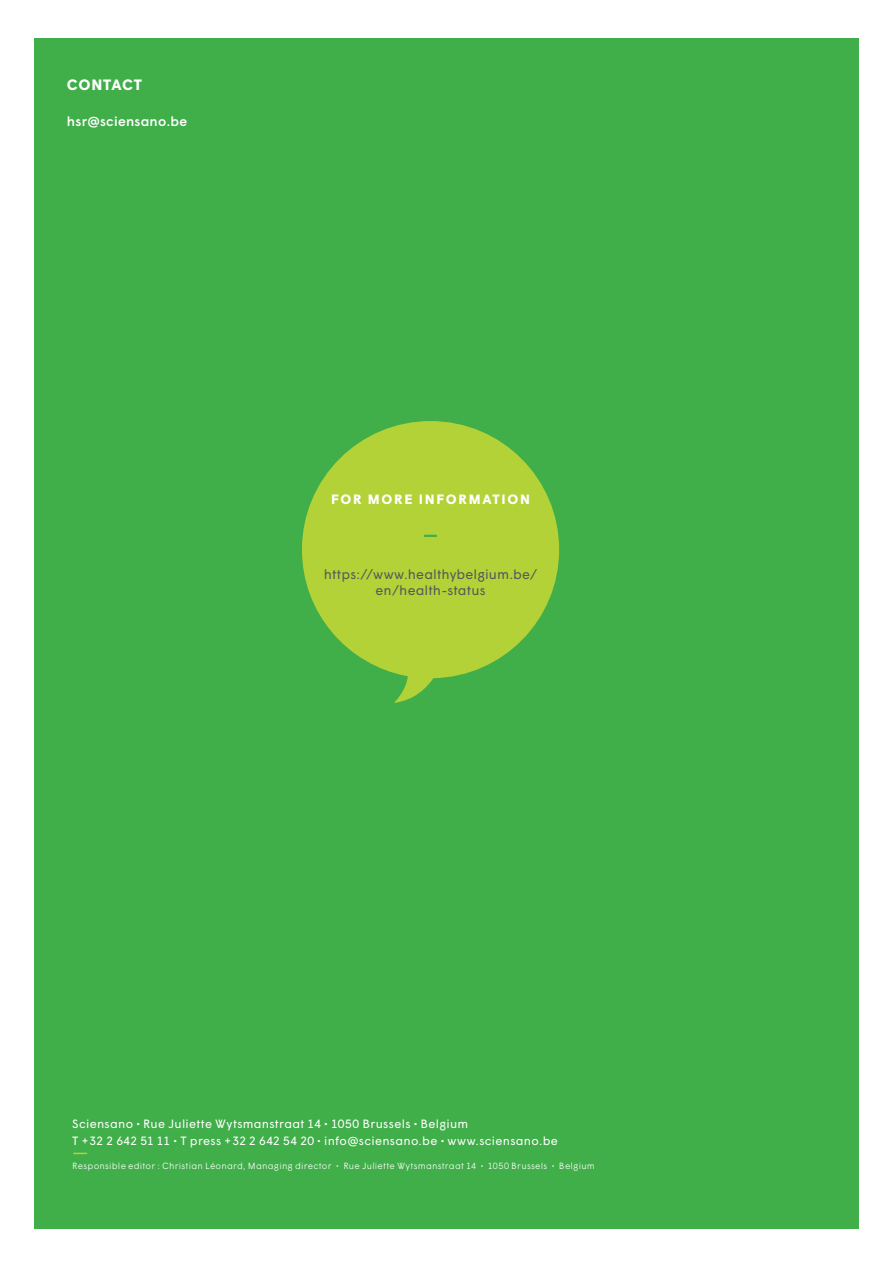
<style>
.page{position:relative;width:893px;height:1263px;background:#fff}
.page>*{position:absolute;margin:0;border:0;box-sizing:border-box;transform-origin:0 0}
.t1{font:18px "Wigrum";color:#b3d238}
.t2{font:700 16.35px "Wigrum";color:#40ae49}
.Sciensano{font:700 15px "Wigrum";letter-spacing:.045em;color:#fff}
.Body_text{font:13.5px/16.2px "Wigrum";letter-spacing:.01em;color:#57585a;text-align:center}
.t3{font:700 13.5px "Wigrum";letter-spacing:.125em;color:#fff}
.t4{font:500 13.5px "Wigrum";letter-spacing:.02em;color:#fff}
.t5{font:12px/16.5px "Wigrum";letter-spacing:.025em;color:#fff}
.t6{font:300 9px "Wigrum";letter-spacing:.02em;color:#fff}
</style>
<div class="page">
<div style="left:34px;top:38px;width:825px;height:1191px;background:#40ae49"></div>
<svg style="left:302px;top:421px;width:257px;height:282px;fill:#b3d238"></svg>
<p class="Sciensano" style="left:67px;top:73px;width:76px">CONTACT</p>
<p class="t4" style="left:67px;top:111px;width:122px">hsr@sciensano.be</p>
<p class="t3" style="left:331px;top:489px;width:201px">FOR MORE INFORMATION</p>
<p class="t2" style="left:423px;top:522px;width:16px">—</p>
<p class="Body_text" style="left:324px;top:565px;width:215px">https://www.healthybelgium.be/ en/health-status</p>
<p class="t5" style="left:72px;top:1115px;width:487px">Sciensano • Rue Juliette Wytsmanstraat 14 • 1050 Brussels • Belgium<br>T + 32 2 642 51 11 • T press + 32 2 642 54 20 • info@sciensano.be • www.sciensano.be</p>
<p class="t1" style="left:72px;top:1138px;width:18px">—</p>
<p class="t6" style="left:72px;top:1159px;width:524px">Responsible editor : Christian Léonard, Managing director • Rue Juliette Wytsmanstraat 14 • 1050 Brussels • Belgium</p>
</div>
